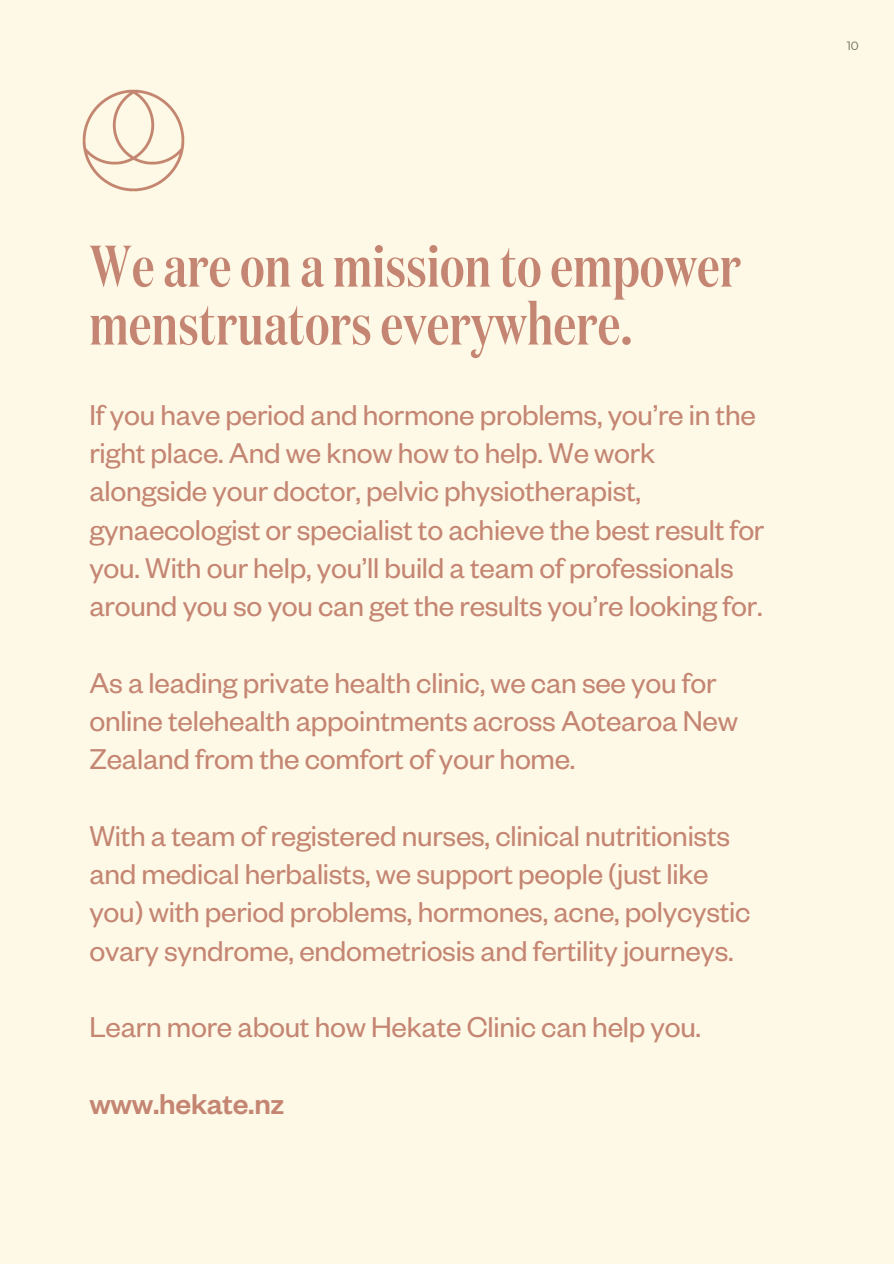
<style>
.page{position:relative;width:894px;height:1264px;background:#fff}
.page>*{position:absolute;margin:0;border:0;box-sizing:border-box;transform-origin:0 0}
.t1{font:500 58.35px/57.9px "Domaine Display Cd";letter-spacing:.005em;color:#c48672}
.t2{font:31.5px/38.2px "Founders Grotesk";letter-spacing:-.01em;color:#c48672}
.t3{font:500 31.5px "Founders Grotesk";letter-spacing:-.01em;color:#c48672}
.t4{font:12px "Montserrat";color:#626951}
</style>
<div class="page">
<div style="left:0;top:0;width:893px;height:1263px;background:#fef8e7"></div>
<img style="left:82px;top:89px;width:103px;height:103px">
<p class="t1" style="left:89px;top:236px;width:653px">We are on amission to empower menstruatorseverywhere.</p>
<p class="t2" style="left:89px;top:402px;width:676px">If you have period and hormone problems, you’re in the right place. And we know how to help. We work alongside your doctor, pelvic physiotherapist, gynaecologist or specialist to achieve the best result for you. With our help, you’ll build a team of professionals around you so you can get the results you’re looking for.</p>
<h1 class="t2" style="left:89px;top:669px;width:650px">As a leading private health clinic, we can see you for online telehealth appointments across Aotearoa New<br>Zealand from the comfort of your home.</h1>
<p class="t2" style="left:89px;top:822px;width:662px">With a team of registered nurses, clinical nutritionists and medical herbalists, we support people (just like you) with period problems, hormones, acne, polycystic ovary syndrome, endometriosis and fertility journeys.</p>
<p class="t2" style="left:89px;top:1014px;width:613px">Learn more about how Hekate Clinic can help you.</p>
<p class="t3" style="left:89px;top:1093px;width:196px">www.hekate.nz</p>
<h2 class="t4" style="left:846px;top:38px;width:14px">10</h2>
</div>
